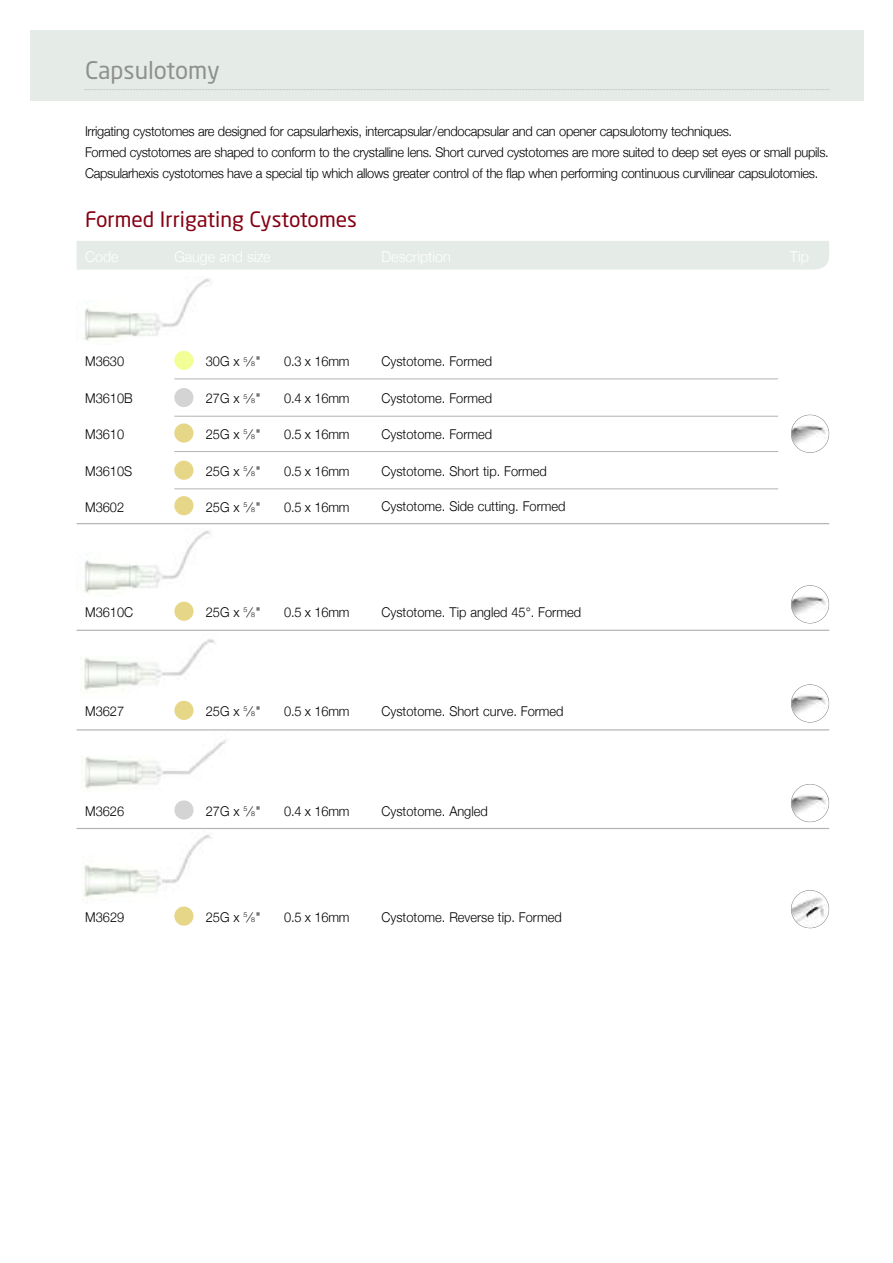
<style>
.page{position:relative;width:893px;height:1263px;background:#fff}
.page>*{position:absolute;margin:0;border:0;box-sizing:border-box;transform-origin:0 0}
.t1{font:24px "Neo Sans";color:#909090}
.t2{font:21px "Neo Sans";color:#850013}
.t3{font:300 13.5px/21px "Helvetica Neue";letter-spacing:-.02em;color:#000;scale:.95 1}
.t4{font:300 13.5px "Helvetica Neue";color:#000;scale:.95 1}
.s1{font-size:6.75px}
</style>
<div class="page">
<div style="left:30px;top:30px;width:833px;height:71px;background:#e5ece7"></div>
<svg style="left:85px;top:89px;width:745px;height:1px"></svg>
<div style="left:77px;top:241px;width:752px;height:29px;background:#e5ece7"></div>
<img style="left:791px;top:415px;width:38px;height:37px;border-radius:50%">
<div style="left:791px;top:415px;width:38px;height:38px;border:1px solid #808080;border-radius:50%"></div>
<img style="left:791px;top:586px;width:38px;height:37px;border-radius:50%">
<div style="left:791px;top:585px;width:38px;height:38px;border:1px solid #808080;border-radius:50%"></div>
<div style="left:174px;top:351px;width:19px;height:19px;background:#f1ff96;border-radius:50%"></div>
<hr style="left:174px;top:379px;width:604px;height:1px;background:#b3b3b3">
<div style="left:174px;top:388px;width:19px;height:19px;background:#d4d4d4;border-radius:50%"></div>
<div style="left:174px;top:423px;width:19px;height:20px;background:#e5d688;border-radius:50%"></div>
<hr style="left:174px;top:416px;width:604px;height:1px;background:#b3b3b3">
<hr style="left:174px;top:451px;width:604px;height:1px;background:#b3b3b3">
<div style="left:174px;top:461px;width:19px;height:19px;background:#e5d688;border-radius:50%"></div>
<div style="left:174px;top:496px;width:19px;height:19px;background:#e5d688;border-radius:50%"></div>
<hr style="left:174px;top:489px;width:604px;height:1px;background:#b3b3b3">
<img style="left:84px;top:278px;width:126px;height:63px">
<div style="left:174px;top:602px;width:20px;height:19px;background:#e5d688;border-radius:50%"></div>
<img style="left:84px;top:530px;width:126px;height:63px">
<hr style="left:77px;top:523px;width:752px;height:1px;background:#b3b3b3">
<img style="left:791px;top:685px;width:38px;height:37px;border-radius:50%">
<div style="left:791px;top:684px;width:38px;height:38px;border:1px solid #808080;border-radius:50%"></div>
<div style="left:174px;top:701px;width:20px;height:19px;background:#e5d688;border-radius:50%"></div>
<img style="left:84px;top:639px;width:131px;height:52px">
<hr style="left:77px;top:630px;width:752px;height:1px;background:#b3b3b3">
<img style="left:791px;top:784px;width:38px;height:38px;border-radius:50%">
<div style="left:791px;top:784px;width:38px;height:38px;border:1px solid #808080;border-radius:50%"></div>
<div style="left:174px;top:800px;width:20px;height:19px;background:#d4d4d4;border-radius:50%"></div>
<img style="left:81px;top:740px;width:145px;height:49px">
<hr style="left:77px;top:729px;width:752px;height:1px;background:#b3b3b3">
<img style="left:82px;top:834px;width:130px;height:66px">
<hr style="left:77px;top:828px;width:752px;height:1px;background:#b3b3b3">
<img style="left:791px;top:890px;width:38px;height:38px;border-radius:50%">
<div style="left:791px;top:890px;width:38px;height:38px;border:1px solid #808080;border-radius:50%"></div>
<div style="left:174px;top:906px;width:19px;height:20px;background:#e5d688;border-radius:50%"></div>
<h1 class="t1" style="left:85px;top:61px;width:136px">Capsulotomy</h1>
<p class="t3" style="left:85px;top:121px;width:784px">Irrigating cystotomes are designed for capsularhexis, intercapsular/endocapsular and can opener capsulotomy techniques.<br>Formed cystotomes are shaped to conform to the crystalline lens. Short curved cystotomes are more suited to deep set eyes or small pupils.<br>Capsularhexis cystotomes have a special tip which allows greater control of the flap when performing continuous curvilinear capsulotomies.</p>
<h2 class="t2" style="left:85px;top:211px;width:273px">Formed Irrigating Cystotomes</h2>
<p class="t3" style="left:85px;top:351px;width:43px">M3630</p>
<p class="t3" style="left:284px;top:351px;width:70px">0.3 x 16mm</p>
<p class="t4" style="left:381px;top:353px;width:118px">Cystotome. Formed</p>
<p class="t3" style="left:206px;top:388px;width:59px">27G x <sup>5</sup>⁄<span class="s1">8</span>"</p>
<p class="t3" style="left:206px;top:351px;width:59px">30G x <sup>5</sup>⁄<span class="s1">8</span>"</p>
<p class="t3" style="left:85px;top:388px;width:52px">M3610B</p>
<p class="t3" style="left:284px;top:388px;width:70px">0.4 x 16mm</p>
<p class="t4" style="left:381px;top:390px;width:118px">Cystotome. Formed</p>
<p class="t3" style="left:206px;top:423px;width:59px">25G x <sup>5</sup>⁄<span class="s1">8</span>"</p>
<p class="t3" style="left:85px;top:423px;width:43px">M3610</p>
<p class="t3" style="left:284px;top:423px;width:70px">0.5 x 16mm</p>
<p class="t4" style="left:381px;top:425px;width:118px">Cystotome. Formed</p>
<p class="t3" style="left:206px;top:460px;width:59px">25G x <sup>5</sup>⁄<span class="s1">8</span>"</p>
<p class="t3" style="left:85px;top:460px;width:51px">M3610S</p>
<p class="t3" style="left:284px;top:460px;width:70px">0.5 x 16mm</p>
<p class="t4" style="left:381px;top:463px;width:176px">Cystotome. Short tip. Formed</p>
<p class="t3" style="left:206px;top:496px;width:59px">25G x <sup>5</sup>⁄<span class="s1">8</span>"</p>
<p class="t3" style="left:85px;top:496px;width:43px">M3602</p>
<p class="t3" style="left:284px;top:496px;width:70px">0.5 x 16mm</p>
<p class="t4" style="left:381px;top:498px;width:195px">Cystotome. Side cutting. Formed</p>
<p class="t3" style="left:85px;top:601px;width:52px">M3610C</p>
<p class="t3" style="left:284px;top:601px;width:70px">0.5 x 16mm</p>
<p class="t4" style="left:381px;top:604px;width:212px">Cystotome. Tip angled 45°. Formed</p>
<p class="t3" style="left:206px;top:601px;width:59px">25G x <sup>5</sup>⁄<span class="s1">8</span>"</p>
<p class="t3" style="left:85px;top:701px;width:43px">M3627</p>
<p class="t3" style="left:284px;top:701px;width:70px">0.5 x 16mm</p>
<p class="t4" style="left:381px;top:703px;width:193px">Cystotome. Short curve. Formed</p>
<p class="t3" style="left:206px;top:701px;width:59px">25G x <sup>5</sup>⁄<span class="s1">8</span>"</p>
<p class="t3" style="left:85px;top:800px;width:43px">M3626</p>
<p class="t3" style="left:284px;top:800px;width:70px">0.4 x 16mm</p>
<p class="t4" style="left:381px;top:802px;width:113px">Cystotome. Angled</p>
<p class="t3" style="left:206px;top:800px;width:59px">27G x <sup>5</sup>⁄<span class="s1">8</span>"</p>
<p class="t3" style="left:85px;top:906px;width:43px">M3629</p>
<p class="t3" style="left:284px;top:906px;width:70px">0.5 x 16mm</p>
<p class="t4" style="left:381px;top:908px;width:191px">Cystotome. Reverse tip. Formed</p>
<p class="t3" style="left:206px;top:906px;width:59px">25G x <sup>5</sup>⁄<span class="s1">8</span>"</p>
</div>
